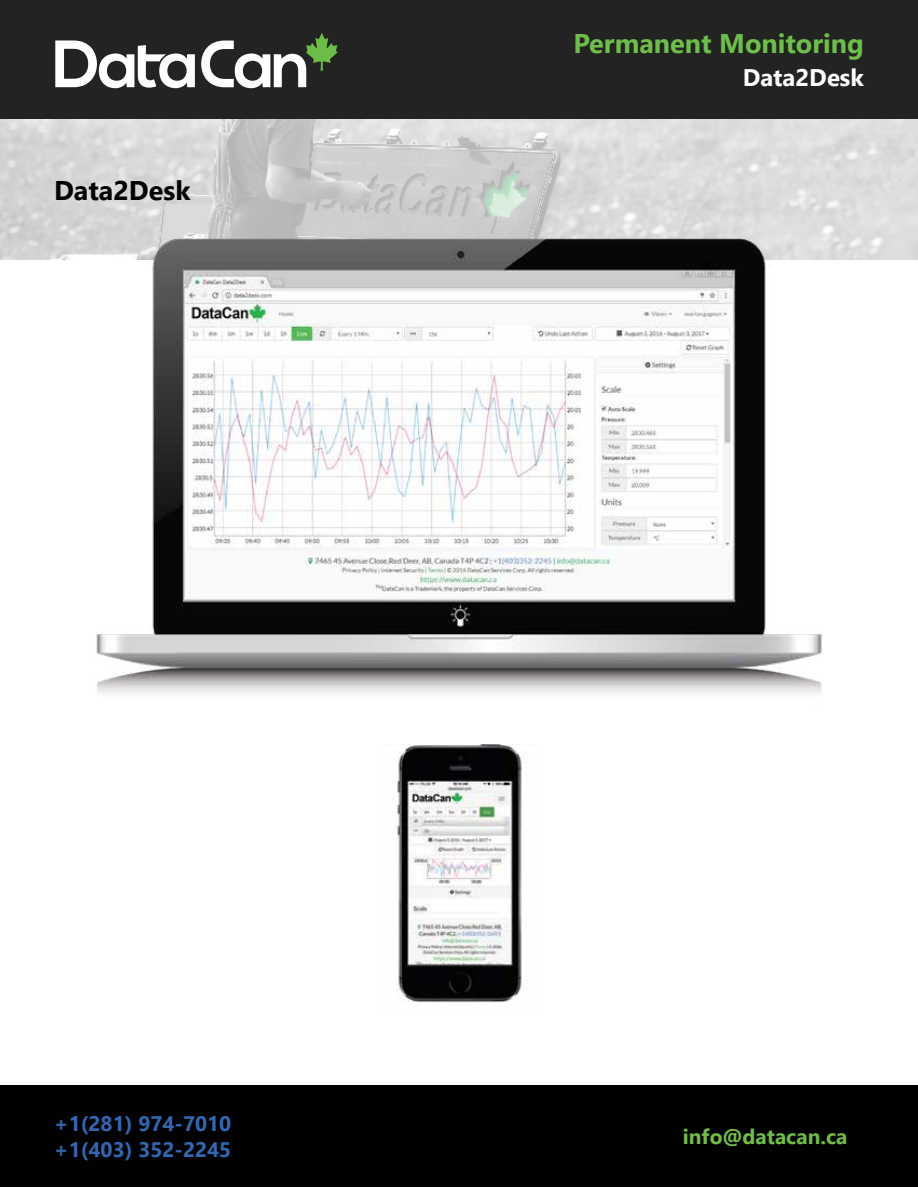
<style>
.page{position:relative;width:918px;height:1188px;background:#fff}
.page>*{position:absolute;margin:0;border:0;box-sizing:border-box;transform-origin:0 0}
.t1{font:700 27px "Segoe UI";color:#6ebe4a}
.t2{font:700 27px "Segoe UI";color:#000}
.t3{font:700 24px "Segoe UI";color:#fff}
.t4{font:700 21px "Segoe UI";color:#3068b2}
.t5{font:700 21px "Segoe UI";color:#70bf44}
</style>
<div class="page">
<div style="left:0;top:1086px;width:918px;height:101px;background:#010101"></div>
<div style="left:0;top:0;width:918px;height:119px;background:#222421"></div>
<svg style="left:55px;top:40px;width:140px;height:48px"></svg>
<svg style="left:201px;top:33px;width:137px;height:55px"></svg>
<img style="left:1px;top:119px;width:917px;height:141px">
<img style="left:89px;top:237px;width:740px;height:456px">
<img style="left:396px;top:745px;width:130px;height:257px">
<p class="t2" style="left:54px;top:165px;width:138px">Data2Desk</p>
<p class="t1" style="left:573px;top:18px;width:292px">Permanent Monitoring</p>
<p class="t3" style="left:743px;top:55px;width:123px">Data2Desk</p>
<p class="t4" style="left:54px;top:1104px;width:179px">+1(281) 974-7010</p>
<p class="t4" style="left:54px;top:1129px;width:179px">+1(403) 352-2245</p>
<p class="t5" style="left:683px;top:1117px;width:166px">info@datacan.ca</p>
</div>
